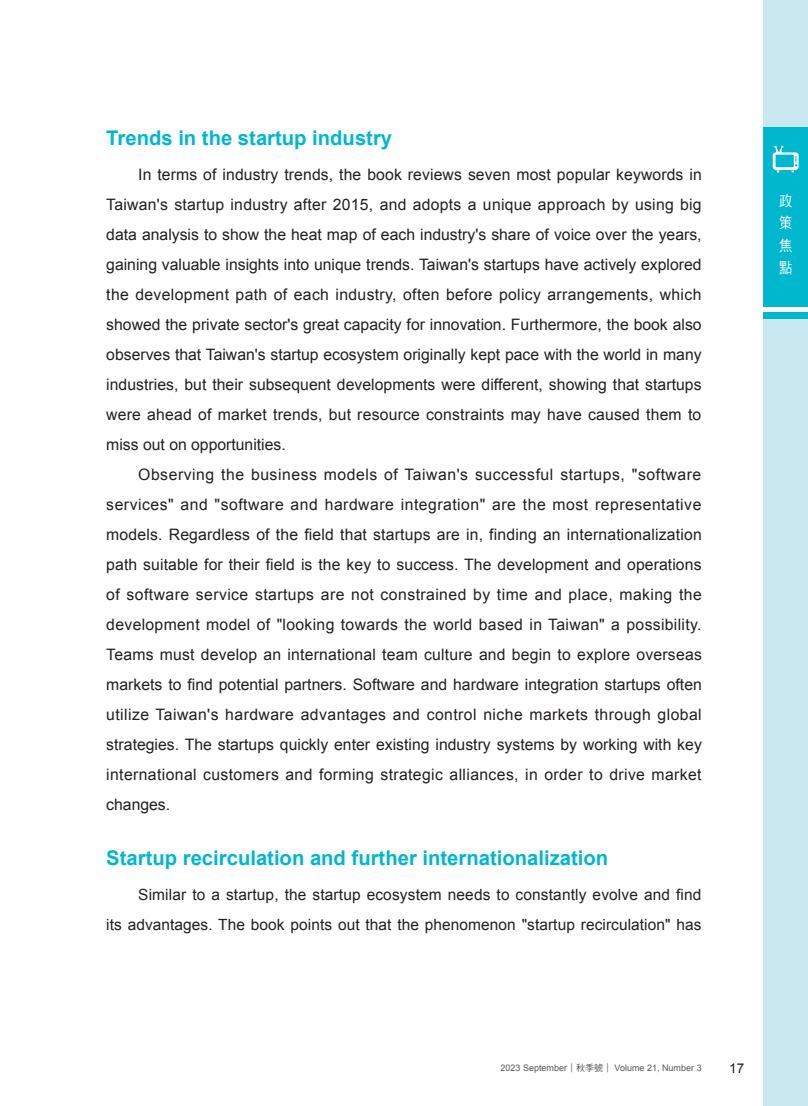
<style>
.page{position:relative;width:808px;height:1106px;background:#fff}
.page>*{position:absolute;margin:0;border:0;box-sizing:border-box;transform-origin:0 0}
.t1{font:700 20.25px "Arial";color:#00b7ce}
.t2{font:15.75px/30px "Arial";letter-spacing:.015em;color:#231f20;text-align:justify}
.t3{font:15.45px/30px "Arial";letter-spacing:.005em;color:#231f20;text-align:right}
.t4{font:14.85px/22.4px "DF Hei Std W5";color:#fff;text-align:justify;scale:.89 1}
.t5{font:13.5px "Arial";color:#231f20}
.t6{font:9px "Arial";color:#57585a}
.s1{font-family:"DF Hei Std W5"}
</style>
<div class="page">
<div style="left:763px;top:0;width:45px;height:1106px;background:#c8e9f0"></div>
<div style="left:763px;top:128px;width:45px;height:191px;background:#00b7ce"></div>
<svg style="left:773px;top:146px;width:25px;height:26px"></svg>
<hr style="left:763px;top:307px;width:45px;height:4px;background:#fff">
<p class="t1" style="left:106px;top:124px;width:287px">Trends in the startup industry</p>
<p class="t2" style="left:106px;top:159px;width:597px;text-indent:32px">In terms of industry trends, the book reviews seven most popular keywords in Taiwan's startup industry after 2015, and adopts a unique approach by using big data analysis to show the heat map of each industry's share of voice over the years, gaining valuable insights into unique trends. Taiwan's startups have actively explored the development path of each industry, often before policy arrangements, which showed the private sector's great capacity for innovation. Furthermore, the book also observes that Taiwan's startup ecosystem originally kept pace with the world in many industries, but their subsequent developments were different, showing that startups were ahead of market trends, but resource constraints may have caused them to miss out on opportunities.</p>
<p class="t2" style="left:106px;top:459px;width:597px;text-indent:32px">Observing the business models of Taiwan's successful startups, "software services" and "software and hardware integration" are the most representative models. Regardless of the field that startups are in, finding an internationalization path suitable for their field is the key to success. The development and operations of software service startups are not constrained by time and place, making the development model of "looking towards the world based in Taiwan" a possibility.<br>Teams must develop an international team culture and begin to explore overseas markets to find potential partners. Software and hardware integration startups often utilize Taiwan's hardware advantages and control niche markets through global strategies. The startups quickly enter existing industry systems by working with key international customers and forming strategic alliances, in order to drive market changes.</p>
<p class="t1" style="left:106px;top:844px;width:503px">Startup recirculation and further internationalization</p>
<p class="t3" style="left:106px;top:879px;width:597px">Similar to a startup, the startup ecosystem needs to constantly evolve and find<br>its advantages. The book points out that the phenomenon "startup recirculation" has</p>
<p class="t4" style="left:779px;top:189px;width:16px">政策焦點</p>
<p class="t6" style="left:500px;top:1062px;width:203px">2023 September<span class="s1">｜秋季號｜</span> Volume 21, Number 3</p>
<p class="t5" style="left:729px;top:1059px;width:17px">17</p>
</div>
